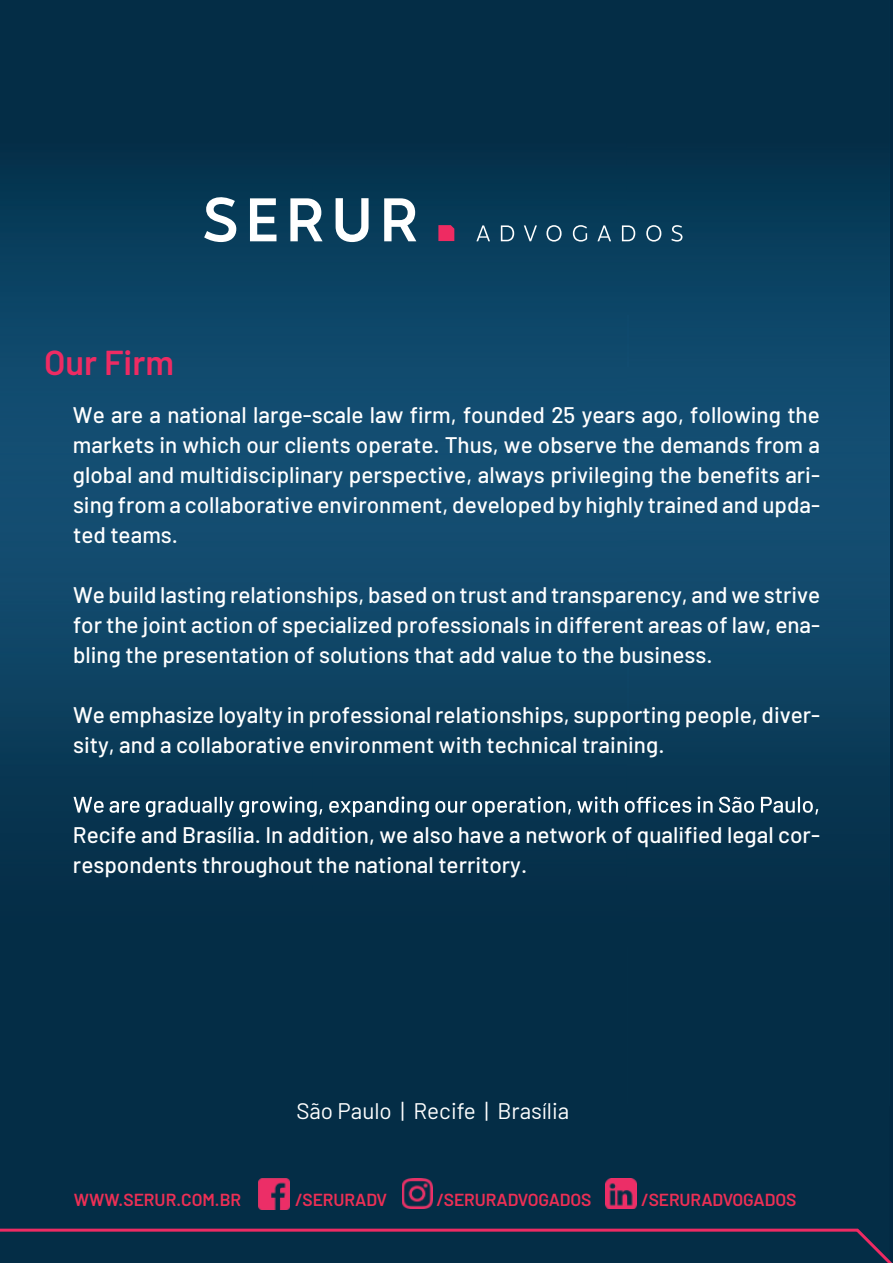
<style>
.page{position:relative;width:893px;height:1263px;background:#fff}
.page>*{position:absolute;margin:0;border:0;box-sizing:border-box;transform-origin:0 0}
.t1{font:600 34.5px "Barlow";color:#ee2b63}
.t2{font:500 22.5px/30px "Barlow";color:#fff;text-align:justify}
.t3{font:22.5px "Barlow";color:#fff}
.t4{font:600 17.4px "Barlow";letter-spacing:-.01em;color:#ed2f55}
</style>
<div class="page">
<img style="left:0;top:0;width:627px;height:1226px">
<img style="left:627px;top:0;width:263px;height:1104px">
<div style="left:627px;top:1104px;width:263px;height:122px;background:#042d46"></div>
<svg style="left:0;top:1226px;width:893px;height:37px"></svg>
<img style="left:606px;top:1178px;width:30px;height:31px">
<img style="left:259px;top:1178px;width:30px;height:31px">
<img style="left:402px;top:1178px;width:30px;height:30px">
<svg style="left:74px;top:796px;width:744px;height:21px"></svg>
<svg style="left:204px;top:193px;width:32px;height:49px"></svg>
<svg style="left:250px;top:198px;width:26px;height:43px"></svg>
<svg style="left:290px;top:198px;width:33px;height:43px"></svg>
<svg style="left:336px;top:198px;width:33px;height:44px"></svg>
<svg style="left:384px;top:198px;width:32px;height:43px"></svg>
<svg style="left:438px;top:225px;width:16px;height:16px"></svg>
<svg style="left:476px;top:225px;width:14px;height:16px"></svg>
<svg style="left:501px;top:225px;width:13px;height:16px"></svg>
<svg style="left:524px;top:225px;width:13px;height:16px"></svg>
<svg style="left:546px;top:225px;width:16px;height:17px"></svg>
<svg style="left:573px;top:225px;width:14px;height:17px"></svg>
<svg style="left:597px;top:225px;width:14px;height:16px"></svg>
<svg style="left:622px;top:225px;width:13px;height:16px"></svg>
<svg style="left:646px;top:225px;width:15px;height:17px"></svg>
<svg style="left:671px;top:225px;width:11px;height:17px"></svg>
<h1 class="t1" style="left:44px;top:337px;width:131px">Our Firm</h1>
<p class="t2" style="left:73px;top:398px;width:749px">We are a national large-scale law firm, founded 25 years ago, following the markets in which our clients operate. Thus, we observe the demands from a global and multidisciplinary perspective, always privileging the benefits ari&shy;sing from a collaborative environment, developed by highly trained and upda&shy;ted teams.</p>
<p class="t2" style="left:73px;top:578px;width:749px">We build lasting relationships, based on trust and transparency, and we strive for the joint action of specialized professionals in different areas of law, ena&shy;bling the presentation of solutions that add value to the business.</p>
<p class="t2" style="left:73px;top:698px;width:749px">We emphasize loyalty in professional relationships, supporting people, diver&shy;sity, and a collaborative environment with technical training.</p>
<p class="t2" style="left:73px;top:818px;width:749px">Recife and Brasília. In addition, we also have a network of qualified legal cor&shy;respondents throughout the national territory.</p>
<p class="t3" style="left:296px;top:1094px;width:274px">São Paulo | Recife | Brasília</p>
<p class="t4" style="left:74px;top:1187px;width:169px">WWW.SERUR.COM.BR</p>
<p class="t4" style="left:295px;top:1187px;width:94px">/SERURADV</p>
<p class="t4" style="left:436px;top:1187px;width:157px">/SERURADVOGADOS</p>
<p class="t4" style="left:641px;top:1187px;width:157px">/SERURADVOGADOS</p>
</div>
